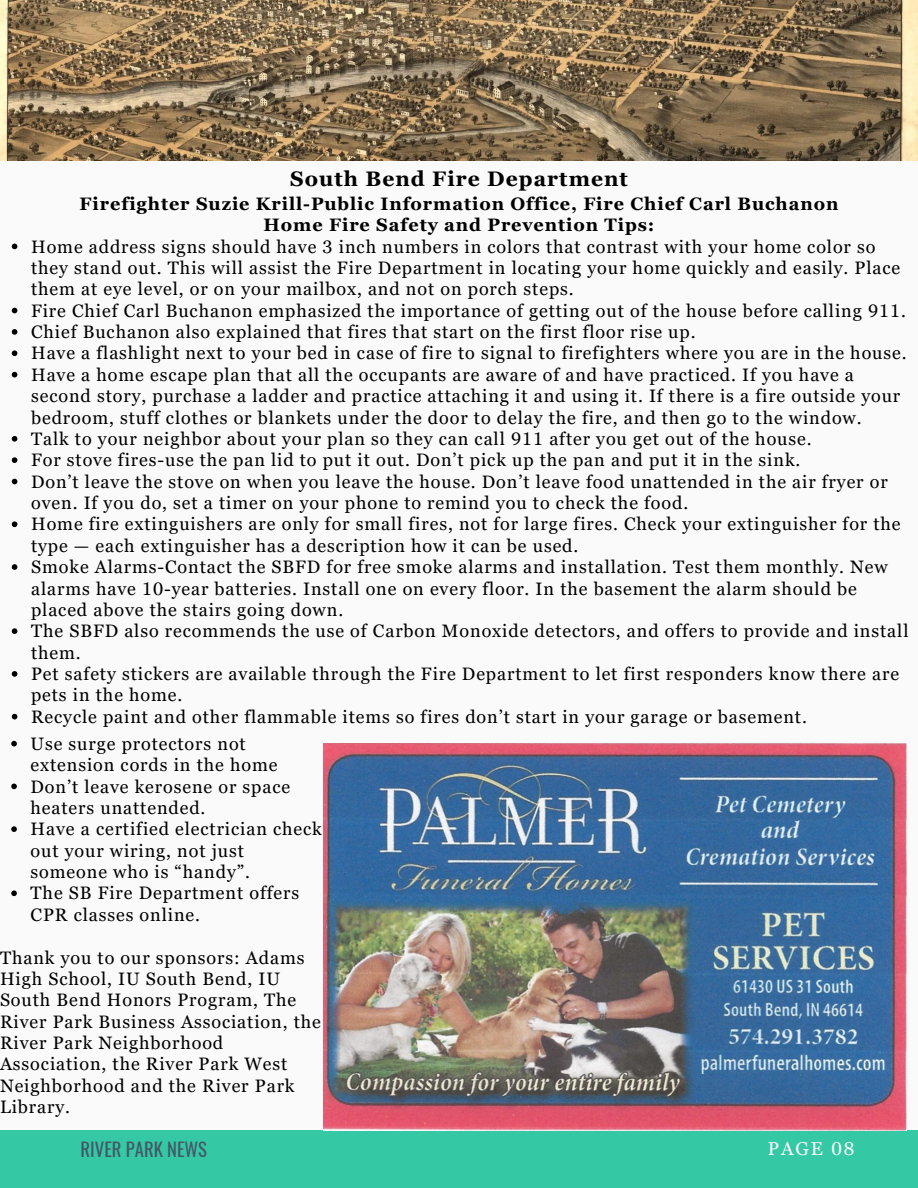
<style>
.page{position:relative;width:918px;height:1188px;background:#fafafa}
.page>*{position:absolute;margin:0;border:0;box-sizing:border-box;transform-origin:0 0}
.t1{font:700 21px "Georgia Pro";letter-spacing:.05em;color:#000}
.t2{font:18.6px "Oswald";color:#435967}
.t3{font:18.6px "Georgia Pro";letter-spacing:.1em;color:#fafafa}
.t4{font:18px/21.3px "Georgia Pro";letter-spacing:.05em;color:#000}
.t5{font:700 18px/21.3px "Georgia Pro";letter-spacing:.05em;color:#000;text-align:center}
</style>
<div class="page">
<img style="left:0;top:0;width:918px;height:160px">
<svg style="left:12px;top:244px;width:5px;height:5px"></svg>
<svg style="left:12px;top:308px;width:5px;height:5px"></svg>
<svg style="left:12px;top:329px;width:5px;height:6px"></svg>
<svg style="left:12px;top:350px;width:5px;height:6px"></svg>
<svg style="left:12px;top:372px;width:5px;height:5px"></svg>
<svg style="left:12px;top:436px;width:5px;height:6px"></svg>
<svg style="left:12px;top:457px;width:5px;height:6px"></svg>
<svg style="left:12px;top:479px;width:5px;height:5px"></svg>
<svg style="left:12px;top:521px;width:5px;height:6px"></svg>
<svg style="left:12px;top:564px;width:5px;height:6px"></svg>
<svg style="left:12px;top:628px;width:5px;height:6px"></svg>
<svg style="left:12px;top:671px;width:5px;height:6px"></svg>
<svg style="left:12px;top:714px;width:5px;height:5px"></svg>
<div style="left:0;top:1130px;width:918px;height:58px;background:#35c8a5"></div>
<img style="left:324px;top:744px;width:582px;height:387px">
<svg style="left:11px;top:741px;width:6px;height:5px"></svg>
<svg style="left:11px;top:784px;width:6px;height:5px"></svg>
<svg style="left:11px;top:826px;width:6px;height:6px"></svg>
<svg style="left:11px;top:890px;width:6px;height:6px"></svg>
<p class="t1" style="left:290px;top:167px;width:339px">South Bend Fire Department</p>
<p class="t5" style="left:80px;top:193px;width:760px">Firefighter Suzie Krill-Public Information Office, Fire Chief Carl Buchanon<br>Home Fire Safety and Prevention Tips:</p>
<p class="t4" style="left:31px;top:236px;width:879px">Home address signs should have 3 inch numbers in colors that contrast with your home color so they stand out. This will assist the Fire Department in locating your home quickly and easily. Place them at eye level, or on your mailbox, and not on porch steps.<br>Fire Chief Carl Buchanon emphasized the importance of getting out of the house before calling 911.<br>Chief Buchanon also explained that fires that start on the first floor rise up.<br>Have a flashlight next to your bed in case of fire to signal to firefighters where you are in the house.<br>Have a home escape plan that all the occupants are aware of and have practiced. If you have a second story, purchase a ladder and practice attaching it and using it. If there is a fire outside your bedroom, stuff clothes or blankets under the door to delay the fire, and then go to the window.<br>Talk to your neighbor about your plan so they can call 911 after you get out of the house.<br>For stove fires-use the pan lid to put it out. Don’t pick up the pan and put it in the sink.<br>Don’t leave the stove on when you leave the house. Don’t leave food unattended in the air fryer or oven. If you do, set a timer on your phone to remind you to check the food.<br>Home fire extinguishers are only for small fires, not for large fires. Check your extinguisher for the type — each extinguisher has a description how it can be used.<br>Smoke Alarms-Contact the SBFD for free smoke alarms and installation. Test them monthly. New alarms have 10-year batteries. Install one on every floor. In the basement the alarm should be placed above the stairs going down.<br>The SBFD also recommends the use of Carbon Monoxide detectors, and offers to provide and install them.<br>Pet safety stickers are available through the Fire Department to let first responders know there are pets in the home.<br>Recycle paint and other flammable items so fires don’t start in your garage or basement.</p>
<p class="t4" style="left:31px;top:733px;width:293px">Use surge protectors not extension cords in the home<br>Don’t leave kerosene or space heaters unattended.<br>Have a certified electrician check out your wiring, not just someone who is “handy”.<br>The SB Fire Department offers<br>CPR classes online.</p>
<p class="t4" style="left:0;top:947px;width:322px">Thank you to our sponsors: Adams<br>High School, IU South Bend, IU<br>South Bend Honors Program, The<br>River Park Business Association, the<br>River Park Neighborhood<br>Association, the River Park West<br>Neighborhood and the River Park<br>Library.</p>
<p class="t2" style="left:81px;top:1135px;width:128px">RIVER PARK NEWS</p>
<p class="t3" style="left:768px;top:1138px;width:88px">PAGE 08</p>
</div>
